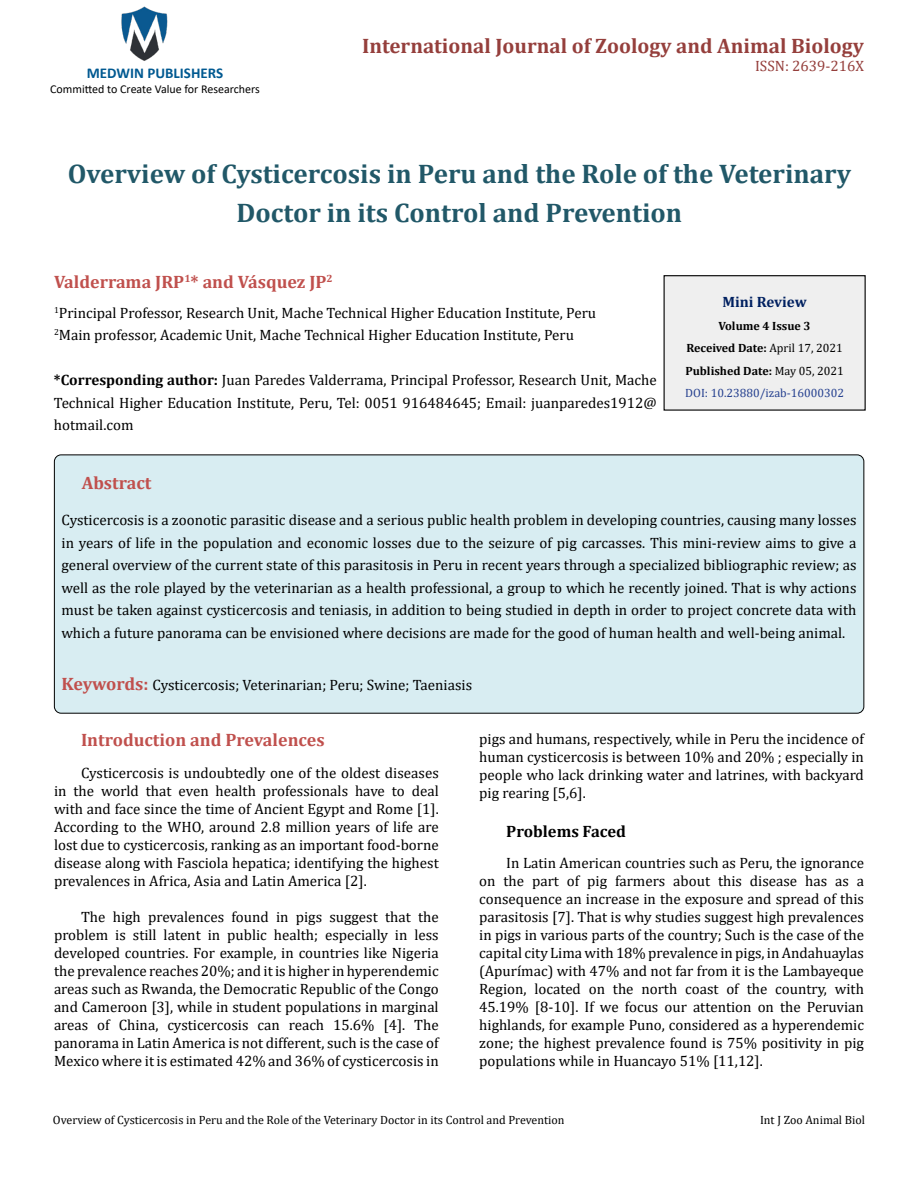
<style>
.page{position:relative;width:918px;height:1188px;background:#fff}
.page>*{position:absolute;margin:0;border:0;box-sizing:border-box;transform-origin:0 0}
.t1{font:700 27px/39px "Cambria";color:#215868;text-align:center}
.t2{font:700 21px "Cambria";color:#953f3c}
.t3{font:700 18px "Cambria";color:#c0504d}
.t4{font:700 16.5px "Cambria";color:#000}
.t5{font:15px/18px "Cambria";color:#000;text-align:justify}
.t6{font:700 15px "Calibri";color:#005991}
.t7{font:15px "Cambria";color:#953f3c}
.t8{font:700 15px "Cambria";color:#002060}
.t9{font:12px "Cambria";color:#000}
.t10{font:700 12px/22.5px "Cambria";color:#000;text-align:center}
.t11{font:12px "Calibri";color:#000}
.s1{font-weight:700}
.s2{font-weight:400}
.s3{font-weight:400;color:#25408f}
.s4{font-weight:700;font-size:18px;color:#c0504d}
</style>
<div class="page">
<img style="left:121px;top:6px;width:47px;height:55px">
<div style="left:664px;top:276px;width:201px;height:134px;background:#efefef"></div>
<div style="left:664px;top:275px;width:202px;height:136px;border:1px solid #000"></div>
<div style="left:54px;top:455px;width:810px;height:258px;background:#d8edf2;border-radius:7px"></div>
<div style="left:54px;top:454px;width:810px;height:260px;border:1px solid #000;border-radius:7px"></div>
<p class="t6" style="left:87px;top:63px;width:138px">MEDWIN PUBLISHERS</p>
<p class="t11" style="left:50px;top:80px;width:211px">Committed to Create Value for Researchers</p>
<h2 class="t2" style="left:362px;top:31px;width:503px">International Journal of Zoology and Animal Biology</h2>
<p class="t7" style="left:755px;top:57px;width:110px">ISSN: 2639-216X</p>
<h1 class="t1" style="left:68px;top:154px;width:785px">Overview of Cysticercosis in Peru and the Role of the Veterinary<br>Doctor in its Control and Prevention</h1>
<p class="t3" style="left:54px;top:270px;width:280px">Valderrama JRP<sup>1</sup>* and Vásquez JP<sup>2</sup></p>
<p class="t5" style="left:54px;top:301px;width:544px;line-height:22.5px"><sup>1</sup>Principal Professor, Research Unit, Mache Technical Higher Education Institute, Peru<br><sup>2</sup>Main professor, Academic Unit, Mache Technical Higher Education Institute, Peru</p>
<p class="t5" style="left:54px;top:369px;width:604px;line-height:22.5px"><span class="s1">*Corresponding author:</span> Juan Paredes Valderrama, Principal Professor, Research Unit, Mache Technical Higher Education Institute, Peru, Tel: 0051 916484645; Email: juanparedes1912@ hotmail.com</p>
<p class="t8" style="left:722px;top:292px;width:86px">Mini Review</p>
<p class="t10" style="left:685px;top:314px;width:160px">Volume 4 Issue 3<br>Received Date: <span class="s2">April 17, 2021<br></span>Published Date: <span class="s2">May 05, 2021<br></span><span class="s3">DOI: 10.23880/izab-16000302</span></p>
<p class="t3" style="left:82px;top:471px;width:71px">Abstract</p>
<p class="t5" style="left:62px;top:509px;width:797px;line-height:22.5px">Cysticercosis is a zoonotic parasitic disease and a serious public health problem in developing countries, causing many losses in years of life in the population and economic losses due to the seizure of pig carcasses. This mini-review aims to give a general overview of the current state of this parasitosis in Peru in recent years through a specialized bibliographic review; as well as the role played by the veterinarian as a health professional, a group to which he recently joined. That is why actions must be taken against cysticercosis and teniasis, in addition to being studied in depth in order to project concrete data with which a future panorama can be envisioned where decisions are made for the good of human health and well-being animal.</p>
<p class="t5" style="left:62px;top:675px;width:412px"><span class="s4">Keywords:</span> Cysticercosis; Veterinarian; Peru; Swine; Taeniasis</p>
<p class="t3" style="left:81px;top:727px;width:245px">Introduction and Prevalences</p>
<p class="t5" style="left:54px;top:764px;width:386px;text-indent:27px">Cysticercosis is undoubtedly one of the oldest diseases in the world that even health professionals have to deal with and face since the time of Ancient Egypt and Rome [1].<br>According to the WHO, around 2.8 million years of life are lost due to cysticercosis, ranking as an important food-borne disease along with Fasciola hepatica; identifying the highest prevalences in Africa, Asia and Latin America [2].</p>
<p class="t5" style="left:54px;top:908px;width:386px;text-indent:27px">The high prevalences found in pigs suggest that the problem is still latent in public health; especially in less developed countries. For example, in countries like Nigeria the prevalence reaches 20%; and it is higher in hyperendemic areas such as Rwanda, the Democratic Republic of the Congo and Cameroon [3], while in student populations in marginal areas of China, cysticercosis can reach 15.6% [4]. The panorama in Latin America is not different, such is the case of Mexico where it is estimated 42% and 36% of cysticercosis in</p>
<p class="t5" style="left:479px;top:730px;width:386px">pigs and humans, respectively, while in Peru the incidence of human cysticercosis is between 10% and 20% ; especially in people who lack drinking water and latrines, with backyard pig rearing [5,6].</p>
<p class="t4" style="left:506px;top:820px;width:121px">Problems Faced</p>
<p class="t5" style="left:479px;top:854px;width:386px;text-indent:27px">In Latin American countries such as Peru, the ignorance on the part of pig farmers about this disease has as a consequence an increase in the exposure and spread of this parasitosis [7]. That is why studies suggest high prevalences in pigs in various parts of the country; Such is the case of the capital city Lima with 18% prevalence in pigs, in Andahuaylas (Apurímac) with 47% and not far from it is the Lambayeque Region, located on the north coast of the country, with 45.19% [8-10]. If we focus our attention on the Peruvian highlands, for example Puno, considered as a hyperendemic zone; the highest prevalence found is 75% positivity in pig populations while in Huancayo 51% [11,12].</p>
<p class="t9" style="left:53px;top:1113px;width:513px">Overview of Cysticercosis in Peru and the Role of the Veterinary Doctor in its Control and Prevention</p>
<p class="t9" style="left:760px;top:1113px;width:106px">Int J Zoo Animal Biol</p>
</div>
